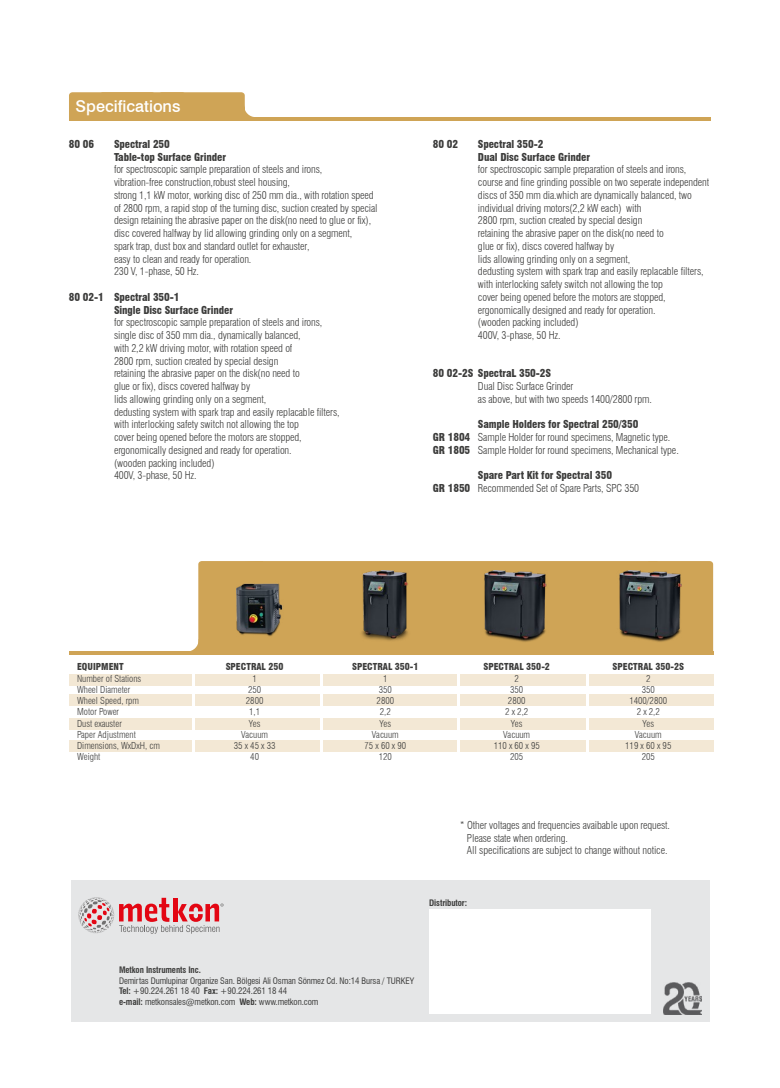
<style>
.page{position:relative;width:780px;height:1088px;background:#fff}
.page>*{position:absolute;margin:0;border:0;box-sizing:border-box;transform-origin:0 0}
.t1{font:500 16.25px "Swiss 721 BT";color:#fff}
.t2{font:300 condensed 10.62px/12.8px "Swiss 721 BT";letter-spacing:-.01em;color:#3c3c3b}
.t3{font:900 condensed 10.62px/12.8px "Swiss 721 BT";letter-spacing:-.01em;color:#3c3c3b}
.t4{font:300 condensed 9.38px/11.2px "Swiss 721 BT";color:#3d3d3c;text-align:center}
.t5{font:900 condensed 9.38px "Swiss 721 BT";color:#3d3d3c}
.t6{font:condensed 8.75px/10.5px "Swiss 721 BT";letter-spacing:-.01em;color:#3d3d3c}
.t7{font:700 condensed 8.75px "Swiss 721 BT";letter-spacing:-.01em;color:#3d3d3c}
.s1{font-weight:900}
.s2{font-weight:700}
</style>
<div class="page">
<div style="left:71px;top:881px;width:638px;height:141px;background:#e5e6e7"></div>
<svg style="left:78px;top:897px;width:146px;height:37px"></svg>
<div style="left:429px;top:909px;width:221px;height:105px;background:#fff"></div>
<img style="left:663px;top:983px;width:38px;height:31px">
<svg style="left:69px;top:92px;width:185px;height:25px;background:#d1a85e"></svg>
<hr style="left:69px;top:117px;width:641px;height:3px;background:#cfa456">
<div style="left:657px;top:561px;width:56px;height:90px;background:#cfa456"></div>
<div style="left:263px;top:561px;width:394px;height:90px;background:#cfa456"></div>
<svg style="left:190px;top:561px;width:73px;height:90px"></svg>
<hr style="left:69px;top:651px;width:644px;height:3px;background:#cfa456">
<div style="left:69px;top:674px;width:644px;height:11px;background:#f3e8d5"></div>
<div style="left:69px;top:695px;width:644px;height:11px;background:#f3e8d5"></div>
<div style="left:69px;top:718px;width:644px;height:11px;background:#f3e8d5"></div>
<div style="left:69px;top:740px;width:644px;height:12px;background:#f3e8d5"></div>
<hr style="left:192px;top:655px;width:2px;height:104px;background:#fff">
<hr style="left:320px;top:655px;width:3px;height:104px;background:#fff">
<hr style="left:457px;top:659px;width:3px;height:103px;background:#fff">
<hr style="left:586px;top:659px;width:3px;height:103px;background:#fff">
<img style="left:236px;top:570px;width:445px;height:73px">
<h1 class="t1" style="left:76px;top:96px;width:106px">Specifications</h1>
<p class="t3" style="left:69px;top:138px;width:27px">80 06</p>
<p class="t3" style="left:114px;top:138px;width:113px">Spectral 250<br>Table-top Surface Grinder</p>
<p class="t2" style="left:114px;top:163px;width:265px">for spectroscopic sample preparation of steels and irons,<br>vibration-free construction,robust steel housing,<br>strong 1,1 kW motor, working disc of 250 mm dia., with rotation speed of 2800 rpm, a rapid stop of the turning disc, suction created by special design retaining the abrasive paper on the disk(no need to glue or fix), disc covered halfway by lid allowing grinding only on a segment,<br>spark trap, dust box and standard outlet for exhauster,<br>easy to clean and ready for operation.<br>230 V, 1-phase, 50 Hz.</p>
<p class="t3" style="left:114px;top:291px;width:121px;text-indent:-45px">80 02-1 Spectral 350-1<br>Single Disc Surface Grinder</p>
<p class="t2" style="left:114px;top:316px;width:227px">for spectroscopic sample preparation of steels and irons, single disc of 350 mm dia., dynamically balanced,<br>with 2,2 kW driving motor, with rotation speed of<br>2800 rpm, suction created by special design<br>retaining the abrasive paper on the disk(no need to<br>glue or fix), discs covered halfway by<br>lids allowing grinding only on a segment,<br>dedusting system with spark trap and easily replacable filters, with interlocking safety switch not allowing the top<br>cover being opened before the motors are stopped, ergonomically designed and ready for operation.<br>(wooden packing included)<br>400V, 3-phase, 50 Hz.</p>
<p class="t3" style="left:433px;top:138px;width:27px">80 02</p>
<p class="t3" style="left:478px;top:138px;width:113px">Spectral 350-2<br>Dual Disc Surface Grinder</p>
<p class="t2" style="left:478px;top:163px;width:233px">for spectroscopic sample preparation of steels and irons, course and fine grinding possible on two seperate independent discs of 350 mm dia.which are dynamically balanced, two individual driving motors(2,2 kW each) with<br>2800 rpm, suction created by special design<br>retaining the abrasive paper on the disk(no need to<br>glue or fix), discs covered halfway by<br>lids allowing grinding only on a segment,<br>dedusting system with spark trap and easily replacable filters, with interlocking safety switch not allowing the top<br>cover being opened before the motors are stopped, ergonomically designed and ready for operation.<br>(wooden packing included)<br>400V, 3-phase, 50 Hz.</p>
<p class="t3" style="left:433px;top:367px;width:120px">80 02-2S SpectraL 350-2S</p>
<p class="t2" style="left:478px;top:380px;width:175px">Dual Disc Surface Grinder<br>as above, but with two speeds 1400/2800 rpm.</p>
<p class="t2" style="left:433px;top:418px;width:247px;text-indent:45px"><span class="s1">Sample Holders for Spectral 250/350<br>GR 1804</span> Sample Holder for round specimens, Magnetic type.<br><span class="s1">GR 1805</span> Sample Holder for round specimens, Mechanical type.</p>
<p class="t2" style="left:433px;top:469px;width:208px;text-indent:45px"><span class="s1">Spare Part Kit for Spectral 350<br>GR 1850</span> Recommended Set of Spare Parts, SPC 350</p>
<p class="t5" style="left:77px;top:661px;width:48px">EQUIPMENT</p>
<p class="t4" style="left:77px;top:672px;width:84px;text-align:left">Number of Stations<br>Wheel Diameter<br>Wheel Speed, rpm<br>Motor Power<br>Dust exauster<br>Paper Adjustment<br>Dimensions, WxDxH, cm<br>Weight</p>
<p class="t5" style="left:226px;top:661px;width:59px">SPECTRAL 250</p>
<p class="t4" style="left:234px;top:672px;width:43px">1<br>250<br>2800<br>1,1<br>Yes<br>Vacuum<br>35 x 45 x 33<br>40</p>
<p class="t5" style="left:352px;top:661px;width:68px">SPECTRAL 350-1</p>
<p class="t4" style="left:364px;top:672px;width:43px">1<br>350<br>2800<br>2,2<br>Yes<br>Vacuum<br>75 x 60 x 90<br>120</p>
<p class="t5" style="left:483px;top:661px;width:68px">SPECTRAL 350-2</p>
<p class="t4" style="left:493px;top:672px;width:48px">2<br>350<br>2800<br>2 x 2,2<br>Yes<br>Vacuum<br>110 x 60 x 95<br>205</p>
<p class="t5" style="left:612px;top:661px;width:73px">SPECTRAL 350-2S</p>
<p class="t4" style="left:625px;top:672px;width:48px">2<br>350<br>1400/2800<br>2 x 2,2<br>Yes<br>Vacuum<br>119 x 60 x 95<br>205</p>
<p class="t2" style="left:467px;top:819px;width:204px;text-indent:-7px">* Other voltages and frequencies avaibable upon request.<br>Please state when ordering.<br>All specifications are subject to change without notice.</p>
<p class="t7" style="left:429px;top:898px;width:40px">Distributor:</p>
<p class="t7" style="left:119px;top:964px;width:83px">Metkon Instruments Inc.</p>
<p class="t6" style="left:119px;top:975px;width:296px">Demirtas Dumlupinar Organize San. Bölgesi Ali Osman Sönmez Cd. No:14 Bursa / TURKEY<br><span class="s2">Tel:</span> +90.224.261 18 40 <span class="s2">Fax:</span> +90.224.261 18 44<br><span class="s2">e-mail:</span> metkonsales@metkon.com <span class="s2">Web:</span> www.metkon.com</p>
</div>
